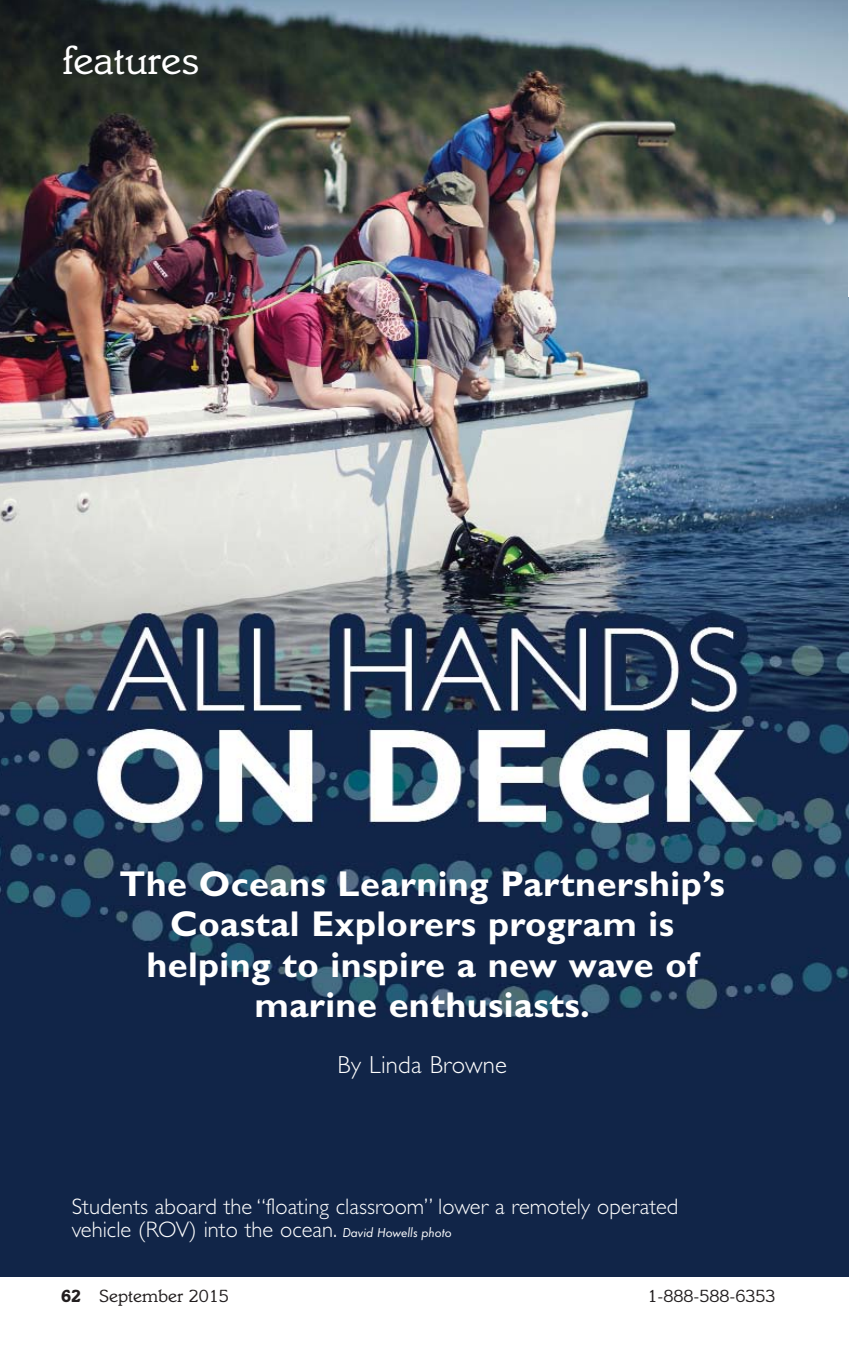
<style>
.page{position:relative;width:849px;height:1361px;background:#fff}
.page>*{position:absolute;margin:0;border:0;box-sizing:border-box;transform-origin:0 0}
.t1{font:40.5px "Italia";color:#fff}
.t2{font:700 36px/40.5px "Gill Sans";letter-spacing:.01em;color:#fff;text-align:center}
.t3{font:300 24.75px "Gill Sans";letter-spacing:.01em;color:#fff}
.t4{font:300 22.5px/23.6px "Gill Sans";color:#fff}
.t5{font:18px "Italia";color:#231f20}
.s1{font-family:"Futura T";font-weight:400;font-style:italic;font-size:13.5px}
.s2{font-weight:700}
</style>
<div class="page">
<img style="left:0;top:1px;width:849px;height:1276px">
<img style="left:848px;top:1px;width:1px;height:256px">
<h1 class="t1" style="left:62px;top:45px;width:139px">features</h1>
<h2 class="t2" style="left:120px;top:867px;width:607px">The Oceans Learning Partnership’s<br>Coastal Explorers program is helping to inspire a new wave of marine enthusiasts.</h2>
<p class="t3" style="left:337px;top:1056px;width:171px">By Linda Browne</p>
<p class="t4" style="left:72px;top:1197px;width:608px">Students aboard the “floating classroom” lower a remotely operated vehicle (ROV) into the ocean. <span class="s1">David Howells photo</span></p>
<p class="t5" style="left:61px;top:1289px;width:169px"><span class="s2">62</span> September 2015</p>
<p class="t5" style="left:647px;top:1289px;width:130px">1-888-588-6353</p>
</div>
